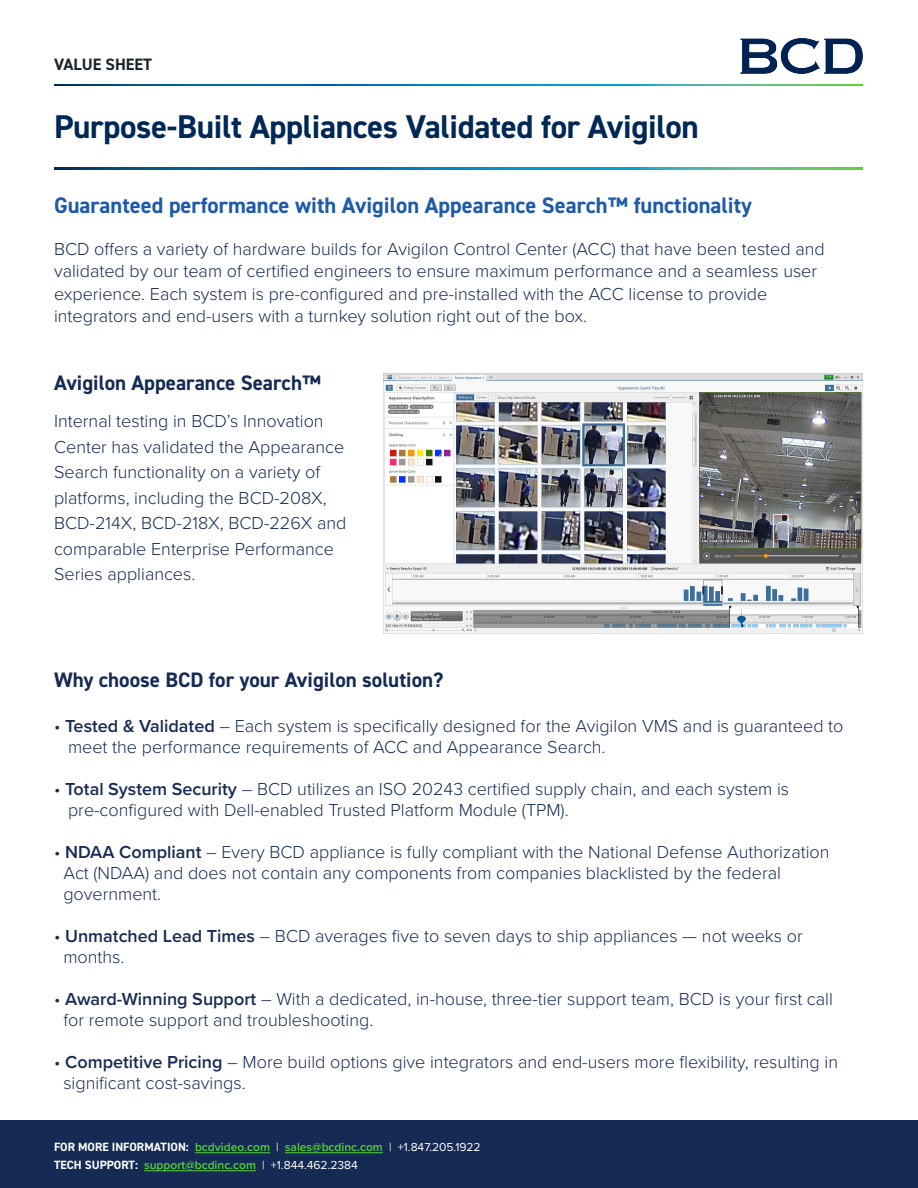
<style>
.page{position:relative;width:918px;height:1188px;background:#fff}
.page>*{position:absolute;margin:0;border:0;box-sizing:border-box;transform-origin:0 0}
.t1{font:700 33px "DIN2014";letter-spacing:-.01em;color:#002855}
.t2{font:700 22.5px "DIN2014";color:#1f5aa9}
.t3{font:700 21px "DIN2014";color:#162b53}
.t4{font:300 18px/21px "Proxima Nova";color:#162b53}
.Paragraph_Text{font:700 16.5px "DIN2014";color:#1b242b}
.t5{font:600 12px "Proxima Nova";color:#54d335}
.s1{font-weight:600}
.s2{font-family:"DIN2014";font-weight:700;color:#fff}
.s3{font-weight:400;color:#fff}
</style>
<div class="page">
<div style="left:0;top:1121px;width:918px;height:67px;background:#162b53"></div>
<svg style="left:54px;top:84px;width:809px;height:2px"></svg>
<svg style="left:54px;top:168px;width:809px;height:1px"></svg>
<img style="left:741px;top:39px;width:122px;height:34px">
<img style="left:383px;top:374px;width:480px;height:260px">
<hr style="left:195px;top:1152px;width:75px;height:1px;background:#54d335">
<hr style="left:285px;top:1152px;width:98px;height:1px;background:#54d335">
<hr style="left:144px;top:1170px;width:112px;height:1px;background:#54d335">
<p class="Paragraph_Text" style="left:54px;top:53px;width:99px">VALUE SHEET</p>
<p class="t1" style="left:54px;top:105px;width:646px">Purpose-Built Appliances Validated for Avigilon</p>
<p class="t2" style="left:54px;top:191px;width:700px">Guaranteed performance with Avigilon Appearance Search™ functionality</p>
<p class="t4" style="left:54px;top:237px;width:772px;line-height:22.5px">BCD offers a variety of hardware builds for Avigilon Control Center (ACC) that have been tested and validated by our team of certified engineers to ensure maximum performance and a seamless user</p>
<p class="t4" style="left:54px;top:282px;width:715px;line-height:22.5px">experience. Each system is pre-configured and pre-installed with the ACC license to provide integrators and end-users with a turnkey solution right out of the box.</p>
<p class="t3" style="left:54px;top:369px;width:269px">Avigilon Appearance Search™</p>
<p class="t4" style="left:54px;top:407px;width:294px;line-height:25.5px">Internal testing in BCD’s Innovation Center has validated the Appearance Search functionality on a variety of platforms, including the BCD-208X, BCD-214X, BCD-218X, BCD-226X and comparable Enterprise Performance Series appliances.</p>
<p class="t3" style="left:54px;top:666px;width:391px">Why choose BCD for your Avigilon solution?</p>
<p class="t4" style="left:68px;top:714px;width:777px;text-indent:-14px">• <span class="s1">Tested &amp; Validated</span> – Each system is specifically designed for the Avigilon VMS and is guaranteed to meet the performance requirements of ACC and Appearance Search.</p>
<p class="t4" style="left:68px;top:777px;width:723px;text-indent:-14px">• <span class="s1">Total System Security</span> – BCD utilizes an ISO 20243 certified supply chain, and each system is pre-configured with Dell-enabled Trusted Platform Module (TPM).</p>
<p class="t4" style="left:63px;top:840px;width:768px;text-indent:-9px">• <span class="s1">NDAA Compliant</span> – Every BCD appliance is fully compliant with the National Defense Authorization<br>Act (NDAA) and does not contain any components from companies blacklisted by the federal government.</p>
<p class="t4" style="left:63px;top:924px;width:741px;text-indent:-9px">• <span class="s1">Unmatched Lead Times</span> – BCD averages five to seven days to ship appliances — not weeks or months.</p>
<p class="t4" style="left:63px;top:987px;width:771px;text-indent:-9px">• <span class="s1">Award-Winning Support</span> – With a dedicated, in-house, three-tier support team, BCD is your first call for remote support and troubleshooting.</p>
<p class="t4" style="left:63px;top:1050px;width:776px;text-indent:-9px">• <span class="s1">Competitive Pricing</span> – More build options give integrators and end-users more flexibility, resulting in significant cost-savings.</p>
<p class="t5" style="left:54px;top:1138px;width:428px"><span class="s2">FOR MORE INFORMATION:</span> bcdvideo.com <span class="s3">|</span> sales@bcdinc.com <span class="s3">| +1.847.205.1922</span></p>
<p class="t5" style="left:54px;top:1156px;width:305px"><span class="s2">TECH SUPPORT:</span> support@bcdinc.com <span class="s3">| +1.844.462.2384</span></p>
</div>
